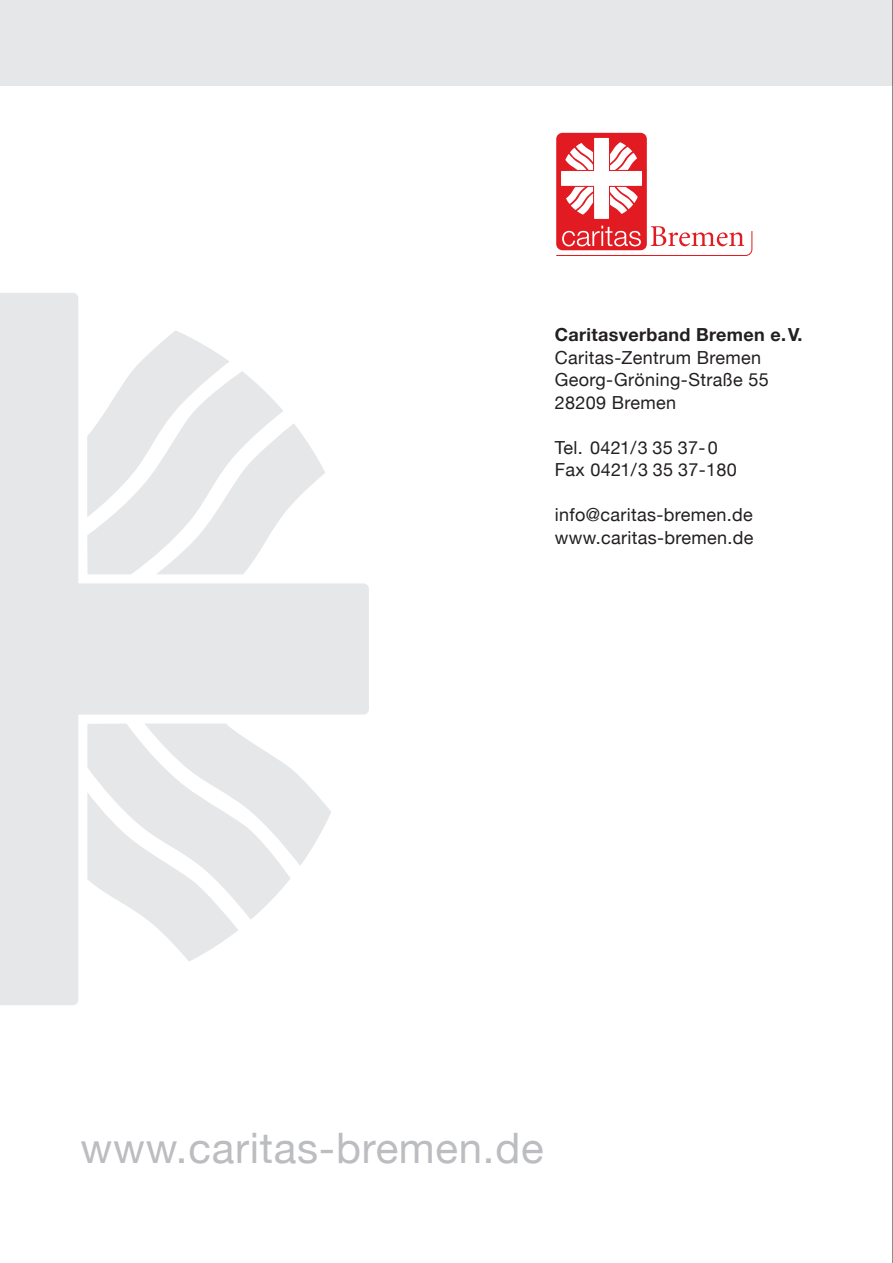
<style>
.page{position:relative;width:893px;height:1263px;background:#fff}
.page>*{position:absolute;margin:0;border:0;box-sizing:border-box;transform-origin:0 0}
.t1{font:42px "Helvetica Neue";letter-spacing:.02em;color:#bcbdc0}
.t2{font:18px/22.5px "Helvetica Neue";letter-spacing:.02em;color:#231f20}
.t3{font:700 18px "Helvetica Neue";letter-spacing:.02em;color:#231f20}
</style>
<div class="page">
<div style="left:0;top:0;width:893px;height:85px;background:#e6e7e9"></div>
<div style="left:556px;top:133px;width:91px;height:117px;background:#e21a21;border-radius:6px"></div>
<svg style="left:561px;top:138px;width:81px;height:81px"></svg>
<svg style="left:556px;top:226px;width:197px;height:30px"></svg>
<svg style="left:0;top:293px;width:369px;height:712px;fill:#e6e7e9"></svg>
<hr style="left:892px;top:0;width:1px;height:1263px;background:#231f20">
<p class="t3" style="left:555px;top:320px;width:249px">Caritasverband Bremen e. V.</p>
<p class="t2" style="left:555px;top:347px;width:215px">Caritas-Zentrum Bremen<br>Georg-Gröning-Straße 55<br>28209 Bremen</p>
<p class="t2" style="left:555px;top:437px;width:183px">Tel. 0421/3 35 37-0<br>Fax 0421/3 35 37-180</p>
<p class="t2" style="left:555px;top:504px;width:200px">info@caritas-bremen.de www.caritas-bremen.de</p>
<h1 class="t1" style="left:80px;top:1117px;width:465px">www.caritas-bremen.de</h1>
</div>
